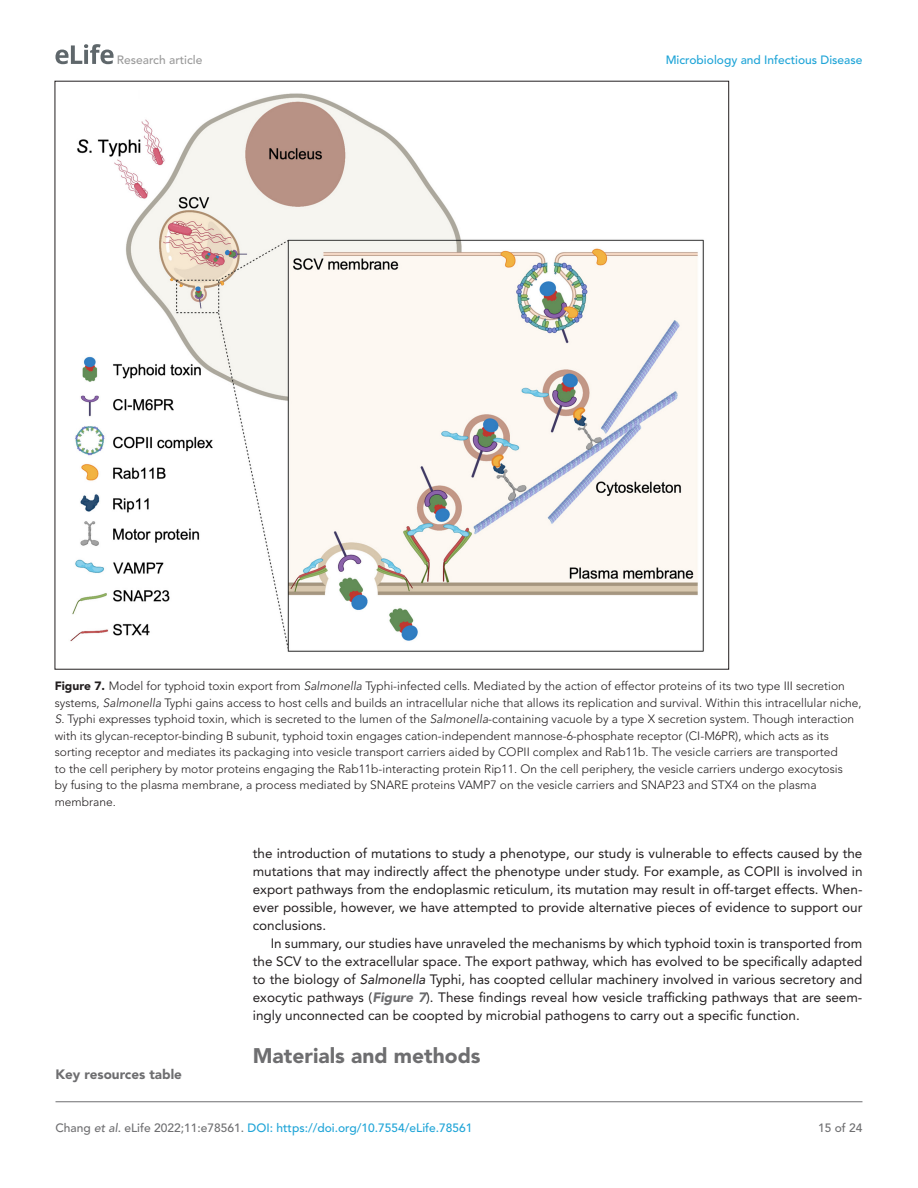
<style>
.page{position:relative;width:918px;height:1188px;background:#fff}
.page>*{position:absolute;margin:0;border:0;box-sizing:border-box;transform-origin:0 0}
.t1{font:900 21px "Avenir LT Std";color:#6e6e70}
.t2{font:13.5px/18px "Avenir LT Std";color:#231f20;text-align:justify}
.t3{font:900 13.5px "Avenir LT Std";color:#6e6e70}
.t4{font:300 12px/16.5px "Avenir LT Std";color:#231f20}
.t5{font:500 12px "Avenir LT Std";color:#1ea4d7}
.t6{font:500 12px "Avenir LT Std";color:#9a9a9a}
.t7{font:500 12px "Avenir LT Std";color:#6e6e70}
.s1{font-weight:900}
.s2{font-style:italic}
.s3{font-weight:900;font-style:italic;color:#6e6e70}
.s4{color:#6e6e70}
.s5{font-style:italic;color:#6e6e70}
</style>
<div class="page">
<svg style="left:55px;top:44px;width:59px;height:20px"></svg>
<hr style="left:56px;top:1101px;width:806px;height:1px;background:#6e6e70">
<img style="left:70px;top:93px;width:634px;height:559px">
<p class="t6" style="left:117px;top:53px;width:87px">Research article</p>
<p class="t5" style="left:666px;top:53px;width:198px">Microbiology and Infectious Disease</p>
<p class="t4" style="left:55px;top:678px;width:808px"><span class="s1">Figure 7.</span> Model for typhoid toxin export from <span class="s2">Salmonella</span> Typhi-infected cells. Mediated by the action of effector proteins of its two type III secretion systems, <span class="s2">Salmonella</span> Typhi gains access to host cells and builds an intracellular niche that allows its replication and survival. Within this intracellular niche, <span class="s2">S</span>. Typhi expresses typhoid toxin, which is secreted to the lumen of the <span class="s2">Salmonella</span>-containing vacuole by a type X secretion system. Though interaction with its glycan-receptor-binding B subunit, typhoid toxin engages cation-independent mannose-6-phosphate receptor (CI-M6PR), which acts as its sorting receptor and mediates its packaging into vesicle transport carriers aided by COPII complex and Rab11b. The vesicle carriers are transported<br>to the cell periphery by motor proteins engaging the Rab11b-interacting protein Rip11. On the cell periphery, the vesicle carriers undergo exocytosis<br>by fusing to the plasma membrane, a process mediated by SNARE proteins VAMP7 on the vesicle carriers and SNAP23 and STX4 on the plasma membrane.</p>
<p class="t3" style="left:56px;top:1066px;width:128px">Key resources table</p>
<p class="t2" style="left:253px;top:844px;width:611px">the introduction of mutations to study a phenotype, our study is vulnerable to effects caused by the mutations that may indirectly affect the phenotype under study. For example, as COPII is involved in export pathways from the endoplasmic reticulum, its mutation may result in off-target effects. When&shy;ever possible, however, we have attempted to provide alternative pieces of evidence to support our conclusions.</p>
<p class="t2" style="left:253px;top:934px;width:611px;text-indent:18px">In summary, our studies have unraveled the mechanisms by which typhoid toxin is transported from the SCV to the extracellular space. The export pathway, which has evolved to be specifically adapted to the biology of <span class="s2">Salmonella</span> Typhi, has coopted cellular machinery involved in various secretory and exocytic pathways (<span class="s3">Figure 7</span>). These findings reveal how vesicle trafficking pathways that are seem&shy;ingly unconnected can be coopted by microbial pathogens to carry out a specific function.</p>
<h1 class="t1" style="left:253px;top:1043px;width:229px">Materials and methods</h1>
<p class="t5" style="left:56px;top:1121px;width:419px"><span class="s4">Chang</span> <span class="s5">et al</span><span class="s4">. eLife 2022;11:e78561.</span> DOI: https://doi.org/10.7554/eLife.78561</p>
<p class="t7" style="left:818px;top:1121px;width:46px">15 of 24</p>
</div>
